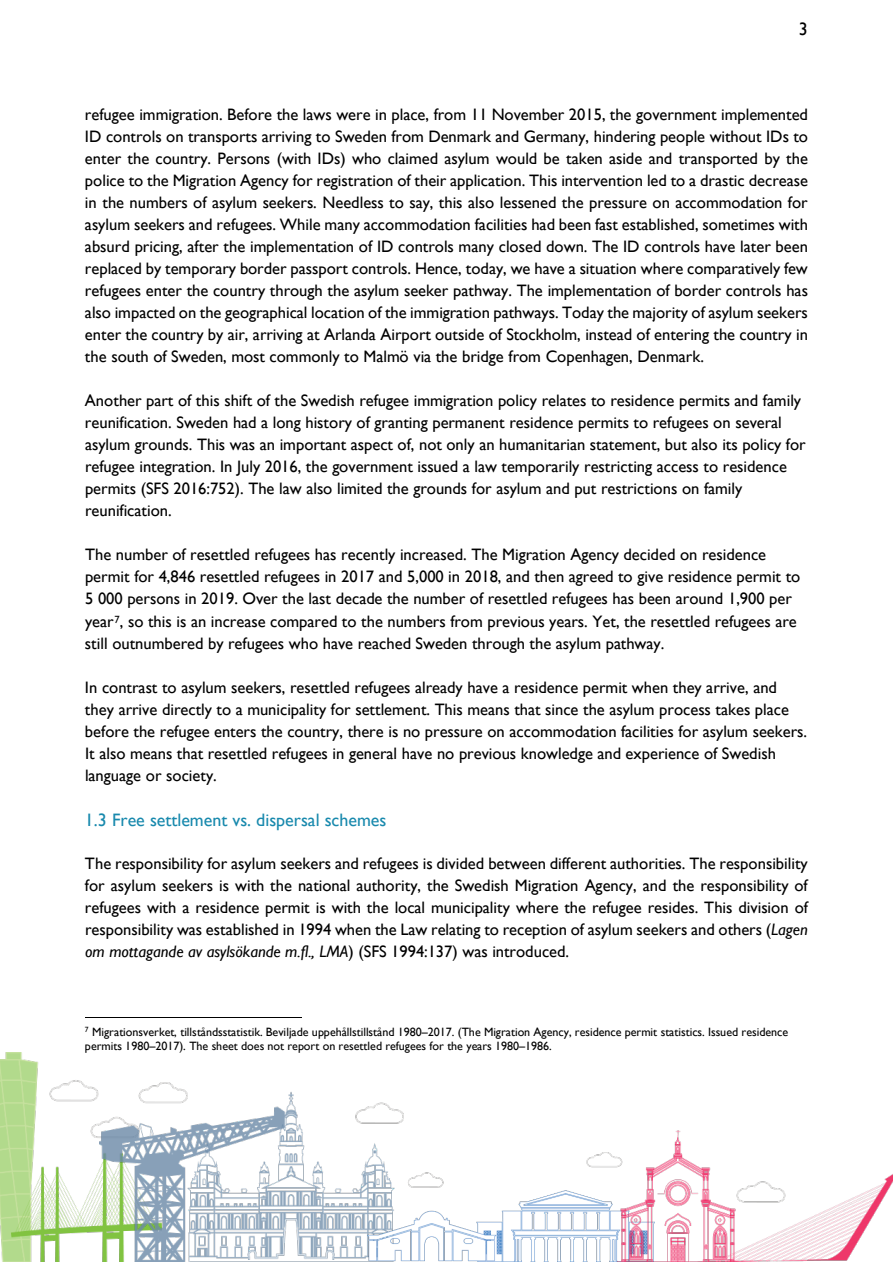
<style>
.page{position:relative;width:893px;height:1262px;background:#fff}
.page>*{position:absolute;margin:0;border:0;box-sizing:border-box;transform-origin:0 0}
.t1{font:18px "Gill Sans";color:#1889ad}
.t2{font:18px "Gill Sans";color:#000}
.t3{font:16.5px/22px "Gill Sans";color:#000}
.t4{font:12px/14.1px "Gill Sans";color:#000}
.s1{font-style:italic}
</style>
<div class="page">
<img style="left:0;top:1052px;width:100px;height:209px">
<img style="left:100px;top:1082px;width:303px;height:179px">
<img style="left:367px;top:1151px;width:250px;height:110px">
<img style="left:617px;top:1130px;width:275px;height:131px">
<hr style="left:85px;top:1017px;width:216px;height:1px;background:#000">
<p class="t2" style="left:798px;top:19px;width:10px">3</p>
<p class="t3" style="left:85px;top:104px;width:724px;text-align:justify">refugee immigration. Before the laws were in place, from 11 November 2015, the government implemented ID controls on transports arriving to Sweden from Denmark and Germany, hindering people without IDs to enter the country. Persons (with IDs) who claimed asylum would be taken aside and transported by the police to the Migration Agency for registration of their application. This intervention led to a drastic decrease in the numbers of asylum seekers. Needless to say, this also lessened the pressure on accommodation for asylum seekers and refugees. While many accommodation facilities had been fast established, sometimes with absurd pricing, after the implementation of ID controls many closed down. The ID controls have later been replaced by temporary border passport controls. Hence, today, we have a situation where comparatively few refugees enter the country through the asylum seeker pathway. The implementation of border controls has also impacted on the geographical location of the immigration pathways. Today the majority of asylum seekers enter the country by air, arriving at Arlanda Airport outside of Stockholm, instead of entering the country in the south of Sweden, most commonly to Malmö via the bridge from Copenhagen, Denmark.</p>
<p class="t3" style="left:85px;top:390px;width:722px">Another part of this shift of the Swedish refugee immigration policy relates to residence permits and family reunification. Sweden had a long history of granting permanent residence permits to refugees on several asylum grounds. This was an important aspect of, not only an humanitarian statement, but also its policy for refugee integration. In July 2016, the government issued a law temporarily restricting access to residence permits (SFS 2016:752). The law also limited the grounds for asylum and put restrictions on family reunification.</p>
<p class="t3" style="left:85px;top:544px;width:716px">The number of resettled refugees has recently increased. The Migration Agency decided on residence permit for 4,846 resettled refugees in 2017 and 5,000 in 2018, and then agreed to give residence permit to 5 000 persons in 2019. Over the last decade the number of resettled refugees has been around 1,900 per year<sup>7</sup>, so this is an increase compared to the numbers from previous years. Yet, the resettled refugees are still outnumbered by refugees who have reached Sweden through the asylum pathway.</p>
<p class="t3" style="left:85px;top:676px;width:723px">In contrast to asylum seekers, resettled refugees already have a residence permit when they arrive, and they arrive directly to a municipality for settlement. This means that since the asylum process takes place before the refugee enters the country, there is no pressure on accommodation facilities for asylum seekers.<br>It also means that resettled refugees in general have no previous knowledge and experience of Swedish language or society.</p>
<p class="t1" style="left:85px;top:809px;width:303px">1.3 Free settlement vs. dispersal schemes</p>
<p class="t3" style="left:85px;top:853px;width:724px;text-align:justify">The responsibility for asylum seekers and refugees is divided between different authorities. The responsibility for asylum seekers is with the national authority, the Swedish Migration Agency, and the responsibility of refugees with a residence permit is with the local municipality where the refugee resides. This division of responsibility was established in 1994 when the Law relating to reception of asylum seekers and others (<span class="s1">Lagen om mottagande av asylsökande m.fl., LMA</span>) (SFS 1994:137) was introduced.</p>
<p class="t4" style="left:85px;top:1025px;width:704px"><sup>7</sup> Migrationsverket, tillståndsstatistik. Beviljade uppehållstillstånd 1980–2017. (The Migration Agency, residence permit statistics. Issued residence permits 1980–2017). The sheet does not report on resettled refugees for the years 1980–1986.</p>
</div>
